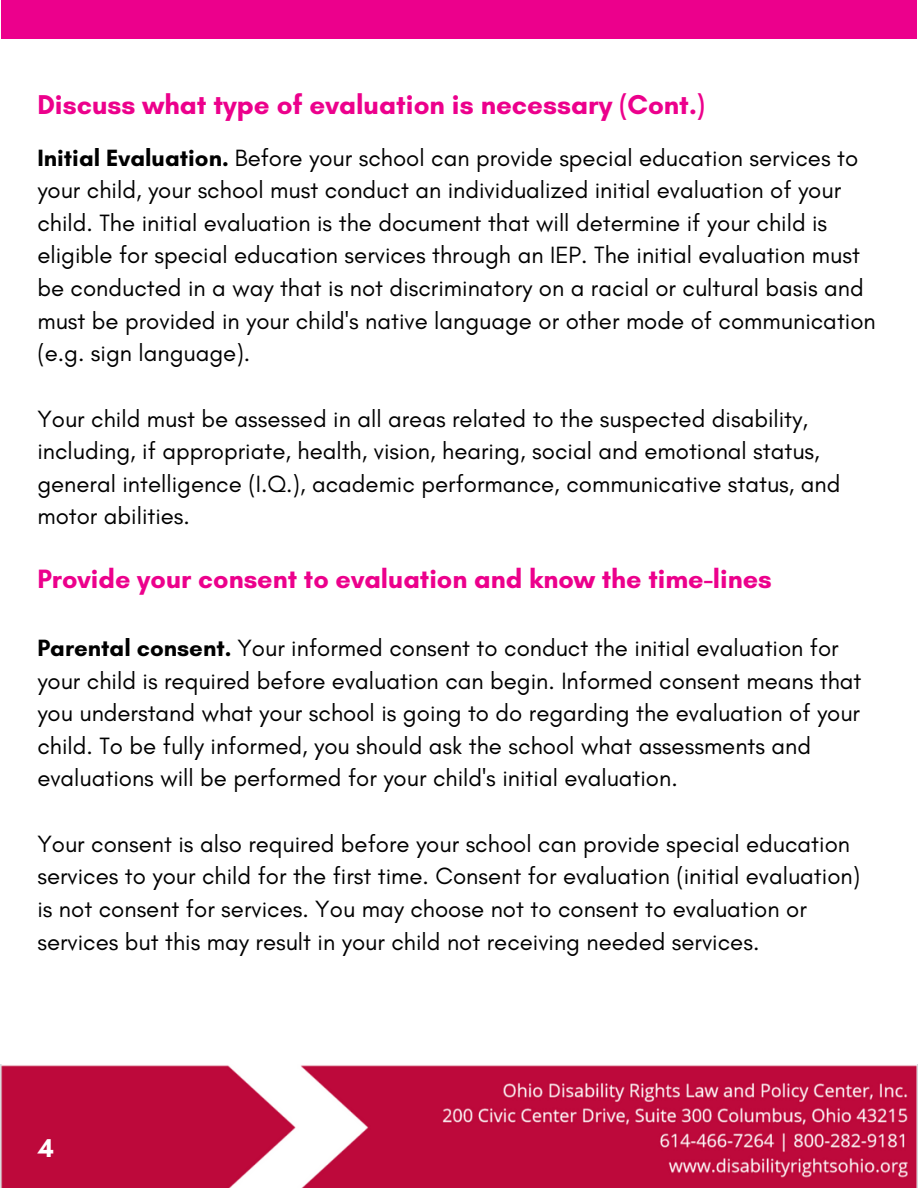
<style>
.page{position:relative;width:918px;height:1188px;background:#fff}
.page>*{position:absolute;margin:0;border:0;box-sizing:border-box;transform-origin:0 0}
.t1{font:700 27.75px "Glacial Indifference";color:#ec008c}
.t2{font:700 27px "Glacial Indifference";color:#ec008c}
.t3{font:700 26.25px "Glacial Indifference";color:#fff}
.t4{font:24px/32.7px "Glacial Indifference";color:#000}
.s1{font-weight:700}
</style>
<div class="page">
<div style="left:1px;top:0;width:916px;height:39px;background:#ec008c"></div>
<img style="left:0;top:1065px;width:918px;height:123px">
<p class="t1" style="left:37px;top:88px;width:669px">Discuss what type of evaluation is necessary (Cont.)</p>
<p class="t4" style="left:37px;top:141px;width:840px"><span class="s1">Initial Evaluation.</span> Before your school can provide special education services to your child, your school must conduct an individualized initial evaluation of your child. The initial evaluation is the document that will determine if your child is eligible for special education services through an IEP. The initial evaluation must be conducted in a way that is not discriminatory on a racial or cultural basis and must be provided in your child's native language or other mode of communication (e.g. sign language).</p>
<p class="t4" style="left:37px;top:402px;width:805px">Your child must be assessed in all areas related to the suspected disability, including, if appropriate, health, vision, hearing, social and emotional status, general intelligence (I.Q.), academic performance, communicative status, and motor abilities.</p>
<p class="t2" style="left:37px;top:562px;width:736px">Provide your consent to evaluation and know the time-lines</p>
<p class="t4" style="left:37px;top:631px;width:826px"><span class="s1">Parental consent.</span> Your informed consent to conduct the initial evaluation for your child is required before evaluation can begin. Informed consent means that you understand what your school is going to do regarding the evaluation of your child. To be fully informed, you should ask the school what assessments and evaluations will be performed for your child's initial evaluation.</p>
<p class="t4" style="left:37px;top:827px;width:824px">Your consent is also required before your school can provide special education services to your child for the first time. Consent for evaluation (initial evaluation) is not consent for services. You may choose not to consent to evaluation or services but this may result in your child not receiving needed services.</p>
<p class="t3" style="left:38px;top:1132px;width:17px">4</p>
</div>
